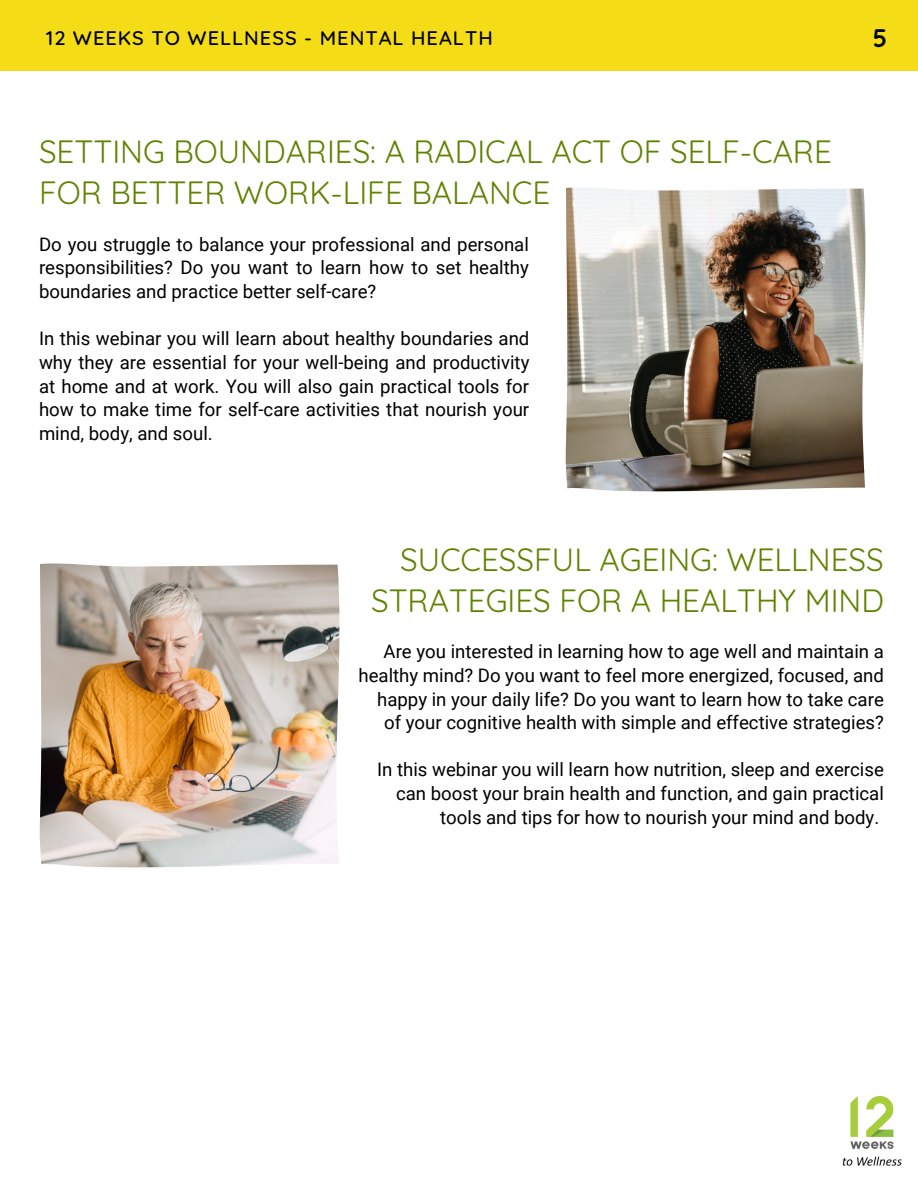
<style>
.page{position:relative;width:918px;height:1188px;background:#fff}
.page>*{position:absolute;margin:0;border:0;box-sizing:border-box;transform-origin:0 0}
.t1{font:31.35px/40.5px "Quicksand";color:#608201}
.t2{font:700 25.35px "Quicksand";color:#000}
.t3{font:500 20.1px "Quicksand";letter-spacing:.05em;color:#000}
.t4{font:18.6px/23.7px "Roboto";color:#000;text-align:justify}
</style>
<div class="page">
<div style="left:0;top:0;width:918px;height:70px;background:#f4dd16"></div>
<img style="left:566px;top:187px;width:300px;height:305px">
<img style="left:40px;top:563px;width:300px;height:305px">
<img style="left:843px;top:1096px;width:58px;height:70px">
<p class="t3" style="left:46px;top:25px;width:448px">12 WEEKS TO WELLNESS - MENTAL HEALTH</p>
<p class="t1" style="left:39px;top:131px;width:794px">SETTING BOUNDARIES: A RADICAL ACT OF SELF-CARE<br>FOR BETTER WORK-LIFE BALANCE</p>
<p class="t4" style="left:39px;top:233px;width:491px">Do you struggle to balance your professional and personal responsibilities? Do you want to learn how to set healthy boundaries and practice better self-care?</p>
<p class="t4" style="left:39px;top:327px;width:492px">In this webinar you will learn about healthy boundaries and why they are essential for your well-being and productivity at home and at work. You will also gain practical tools for how to make time for self-care activities that nourish your mind, body, and soul.</p>
<p class="t2" style="left:873px;top:22px;width:16px">5</p>
<p class="t1" style="left:371px;top:539px;width:514px;text-align:right">SUCCESSFUL AGEING: WELLNESS<br>STRATEGIES FOR A HEALTHY MIND</p>
<p class="t4" style="left:358px;top:640px;width:527px;text-align:right">Are you interested in learning how to age well and maintain a healthy mind? Do you want to feel more energized, focused, and happy in your daily life? Do you want to learn how to take care of your cognitive health with simple and effective strategies?</p>
<p class="t4" style="left:377px;top:758px;width:508px;text-align:right">In this webinar you will learn how nutrition, sleep and exercise can boost your brain health and function, and gain practical tools and tips for how to nourish your mind and body.</p>
</div>
